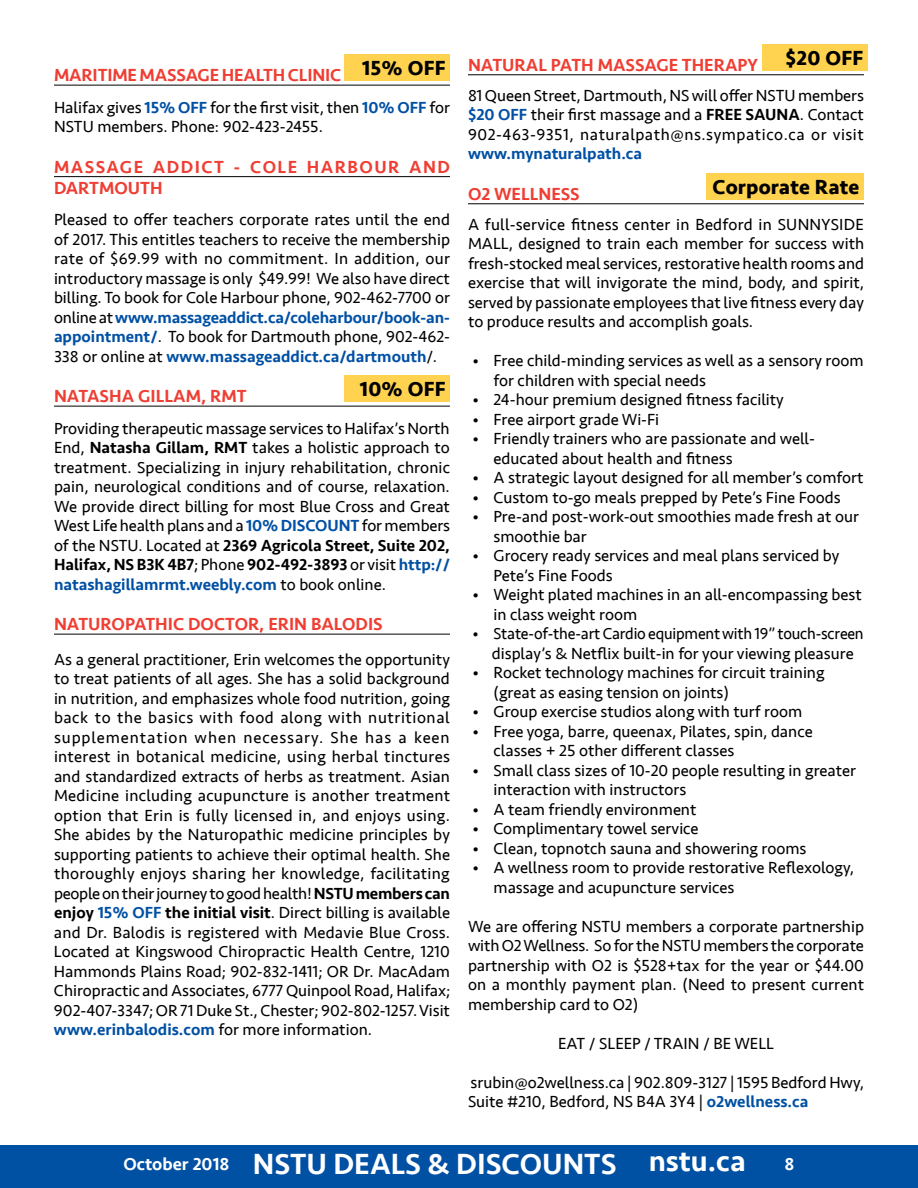
<style>
.page{position:relative;width:918px;height:1188px;background:#fff}
.page>*{position:absolute;margin:0;border:0;box-sizing:border-box;transform-origin:0 0}
.t1{font:500 30px "Seravek";color:#fff}
.t2{font:700 21px "Seravek";letter-spacing:.01em;color:#000}
.t3{font:500 18px "Seravek";color:#ef3e33}
.t4{font:500 18px "Seravek";color:#fff}
.t5{font:16.5px/19.5px "Seravek";color:#000}
.t6{font:16.5px/19.5px "Seravek";color:#000;text-align:center;scale:.96 1}
.t7{font:500 16.5px "Seravek";color:#0050a4}
.s1{font-weight:500;color:#0050a4}
.s2{font-weight:500}
.s3{font-size:18px}
</style>
<div class="page">
<div style="left:0;top:1145px;width:918px;height:43px;background:#0050a4"></div>
<hr style="left:54px;top:85px;width:396px;height:1px;background:#000">
<hr style="left:54px;top:176px;width:396px;height:1px;background:#000">
<hr style="left:54px;top:406px;width:396px;height:1px;background:#000">
<hr style="left:54px;top:634px;width:396px;height:1px;background:#000">
<div style="left:344px;top:54px;width:106px;height:27px;background:#ffd24f"></div>
<div style="left:344px;top:375px;width:106px;height:27px;background:#ffd24f"></div>
<hr style="left:468px;top:74px;width:396px;height:1px;background:#000">
<hr style="left:468px;top:203px;width:396px;height:1px;background:#000">
<div style="left:762px;top:44px;width:106px;height:27px;background:#ffd24f"></div>
<div style="left:706px;top:173px;width:158px;height:27px;background:#ffd24f"></div>
<p class="t3" style="left:54px;top:64px;width:393px">MARITIME MASSAGE HEALTH CLINIC <sup>15%</sup> <sup>OFF</sup></p>
<p class="t5" style="left:54px;top:97px;width:398px">Halifax gives <span class="s1">15% OFF</span> for the first visit, then <span class="s1">10% OFF</span> for<br>NSTU members. Phone: 902-423-2455.</p>
<p class="t3" style="left:54px;top:155px;width:30px">Massage</p>
<p class="t3" style="left:153px;top:155px;width:27px">Addict</p>
<p class="t3" style="left:234px;top:155px;width:42px">- Cole</p>
<p class="t3" style="left:307px;top:155px;width:29px">Harbour</p>
<p class="t3" style="left:409px;top:155px;width:15px">and</p>
<p class="t3" style="left:54px;top:176px;width:25px">Dartmouth</p>
<p class="t5" style="left:54px;top:210px;width:398px;text-align:justify">Pleased to offer teachers corporate rates until the end of 2017. This entitles teachers to receive the membership rate of $69.99 with no commitment. In addition, our introductory massage is only $49.99! We also have direct billing. To book for Cole Harbour phone, 902-462-7700 or online at <span class="s1">www.massageaddict.ca/coleharbour/book-an&shy;appointment/</span>. To book for Dartmouth phone, 902-462- 338 or online at <span class="s1">www.massageaddict.ca/dartmouth</span>/.</p>
<p class="t3" style="left:54px;top:385px;width:194px">NATASHA GILLAM, RMT</p>
<p class="t2" style="left:360px;top:372px;width:87px">10% OFF</p>
<p class="t5" style="left:54px;top:418px;width:398px;text-align:justify">Providing therapeutic massage services to Halifax’s North End, <span class="s2">Natasha Gillam, RMT</span> takes a holistic approach to treatment. Specializing in injury rehabilitation, chronic pain, neurological conditions and of course, relaxation.<br>We provide direct billing for most Blue Cross and Great West Life health plans and a <span class="s1">10% DISCOUNT</span> for members of the NSTU. Located at <span class="s2">2369 Agricola Street, Suite 202, Halifax, NS B3K 4B7</span>; Phone <span class="s2">902-492-3893</span> or visit <span class="s1">http:// natashagillamrmt.weebly.com</span> to book online.</p>
<p class="t3" style="left:54px;top:613px;width:25px">Naturopathic</p>
<p class="t3" style="left:188px;top:613px;width:26px">Doctor</p>
<p class="t3" style="left:259px;top:613px;width:29px">, Erin</p>
<p class="t3" style="left:311px;top:613px;width:22px">Balodis</p>
<p class="t5" style="left:54px;top:649px;width:398px;text-align:justify">As a general practitioner, Erin welcomes the opportunity to treat patients of all ages. She has a solid background in nutrition, and emphasizes whole food nutrition, going back to the basics with food along with nutritional supplementation when necessary. She has a keen interest in botanical medicine, using herbal tinctures and standardized extracts of herbs as treatment. Asian Medicine including acupuncture is another treatment option that Erin is fully licensed in, and enjoys using.<br>She abides by the Naturopathic medicine principles by supporting patients to achieve their optimal health. She thoroughly enjoys sharing her knowledge, facilitating people on their journey to good health! <span class="s2">NSTU members can enjoy</span> <span class="s1">15% OFF</span> <span class="s2">the initial visit</span>. Direct billing is available and Dr. Balodis is registered with Medavie Blue Cross.<br>Located at Kingswood Chiropractic Health Centre, 1210<br>Hammonds Plains Road; 902-832-1411; OR Dr. MacAdam Chiropractic and Associates, 6777 Quinpool Road, Halifax; 902-407-3347; OR 71 Duke St., Chester; 902-802-1257. Visit <span class="s1">www.erinbalodis.com</span> for more information.</p>
<p class="t3" style="left:468px;top:53px;width:291px">NATURAL PATH MASSAGE THERAPY</p>
<p class="t2" style="left:786px;top:41px;width:79px">$20 OFF</p>
<p class="t5" style="left:468px;top:85px;width:398px;text-align:justify">81 Queen Street, Dartmouth, NS will offer NSTU members <span class="s1">$20 OFF</span> their first massage and a <span class="s2">FREE SAUNA</span>. Contact 902-463-9351, naturalpath@ns.sympatico.ca or visit</p>
<p class="t7" style="left:468px;top:143px;width:176px">www.mynaturalpath.ca</p>
<p class="t3" style="left:468px;top:182px;width:113px">O2 WELLNESS</p>
<p class="t2" style="left:712px;top:170px;width:149px">Corporate Rate</p>
<p class="t5" style="left:468px;top:214px;width:398px;text-align:justify">A full-service fitness center in Bedford in SUNNYSIDE MALL, designed to train each member for success with fresh-stocked meal services, restorative health rooms and exercise that will invigorate the mind, body, and spirit, served by passionate employees that live fitness every day to produce results and accomplish goals.</p>
<p class="t5" style="left:494px;top:351px;width:372px;text-indent:-21px">• Free child-minding services as well as a sensory room for children with special needs</p>
<p class="t5" style="left:473px;top:390px;width:313px">• 24-hour premium designed fitness facility</p>
<p class="t5" style="left:473px;top:409px;width:188px">• Free airport grade Wi-Fi</p>
<p class="t5" style="left:494px;top:429px;width:323px;text-indent:-21px">• Friendly trainers who are passionate and well&shy;educated about health and fitness</p>
<p class="t5" style="left:473px;top:468px;width:392px">• A strategic layout designed for all member’s comfort</p>
<p class="t5" style="left:473px;top:487px;width:370px">• Custom to-go meals prepped by Pete’s Fine Foods</p>
<p class="t5" style="left:494px;top:507px;width:367px;text-indent:-21px">• Pre-and post-work-out smoothies made fresh at our smoothie bar</p>
<p class="t5" style="left:494px;top:546px;width:347px;text-indent:-21px">• Grocery ready services and meal plans serviced by<br>Pete’s Fine Foods</p>
<p class="t5" style="left:494px;top:585px;width:370px;text-indent:-21px">• Weight plated machines in an all-encompassing best in class weight room</p>
<p class="t6" style="left:472px;top:624px;width:409px">• State-of-the-art Cardio equipment with 19” touch-screen display’s &amp; Netflix built-in for your viewing pleasure</p>
<p class="t5" style="left:494px;top:663px;width:333px;text-indent:-21px">• Rocket technology machines for circuit training (great as easing tension on joints)</p>
<p class="t5" style="left:473px;top:702px;width:331px">• Group exercise studios along with turf room</p>
<p class="t5" style="left:494px;top:721px;width:321px;text-indent:-21px">• Free yoga, barre, queenax, Pilates, spin, dance classes + 25 other different classes</p>
<p class="t5" style="left:494px;top:760px;width:364px;text-indent:-21px">• Small class sizes of 10-20 people resulting in greater interaction with instructors</p>
<p class="t5" style="left:473px;top:799px;width:225px">• A team friendly environment</p>
<p class="t5" style="left:473px;top:819px;width:228px">• Complimentary towel service</p>
<p class="t5" style="left:473px;top:838px;width:336px">• Clean, topnotch sauna and showering rooms</p>
<p class="t5" style="left:494px;top:858px;width:362px;text-indent:-21px">• A wellness room to provide restorative Reflexology, massage and acupuncture services</p>
<p class="t5" style="left:468px;top:916px;width:398px;text-align:justify">We are offering NSTU members a corporate partnership with O2 Wellness. So for the NSTU members the corporate partnership with O2 is $528+tax for the year or $44.00 on a monthly payment plan. (Need to present current membership card to O2)</p>
<p class="t5" style="left:558px;top:1033px;width:217px">EAT / SLEEP / TRAIN / BE WELL</p>
<p class="t5" style="left:468px;top:1072px;width:398px">srubin@o2wellness.ca | 902.809-3127 | 1595 Bedford Hwy,<br>Suite #210, Bedford, NS B4A 3Y4 | <span class="s1">o2wellness.ca</span></p>
<h1 class="t1" style="left:123px;top:1146px;width:624px"><span class="s3">October 2018</span> NSTU DEALS &amp; DISCOUNTS nstu.ca</h1>
<p class="t4" style="left:785px;top:1153px;width:12px">8</p>
</div>
